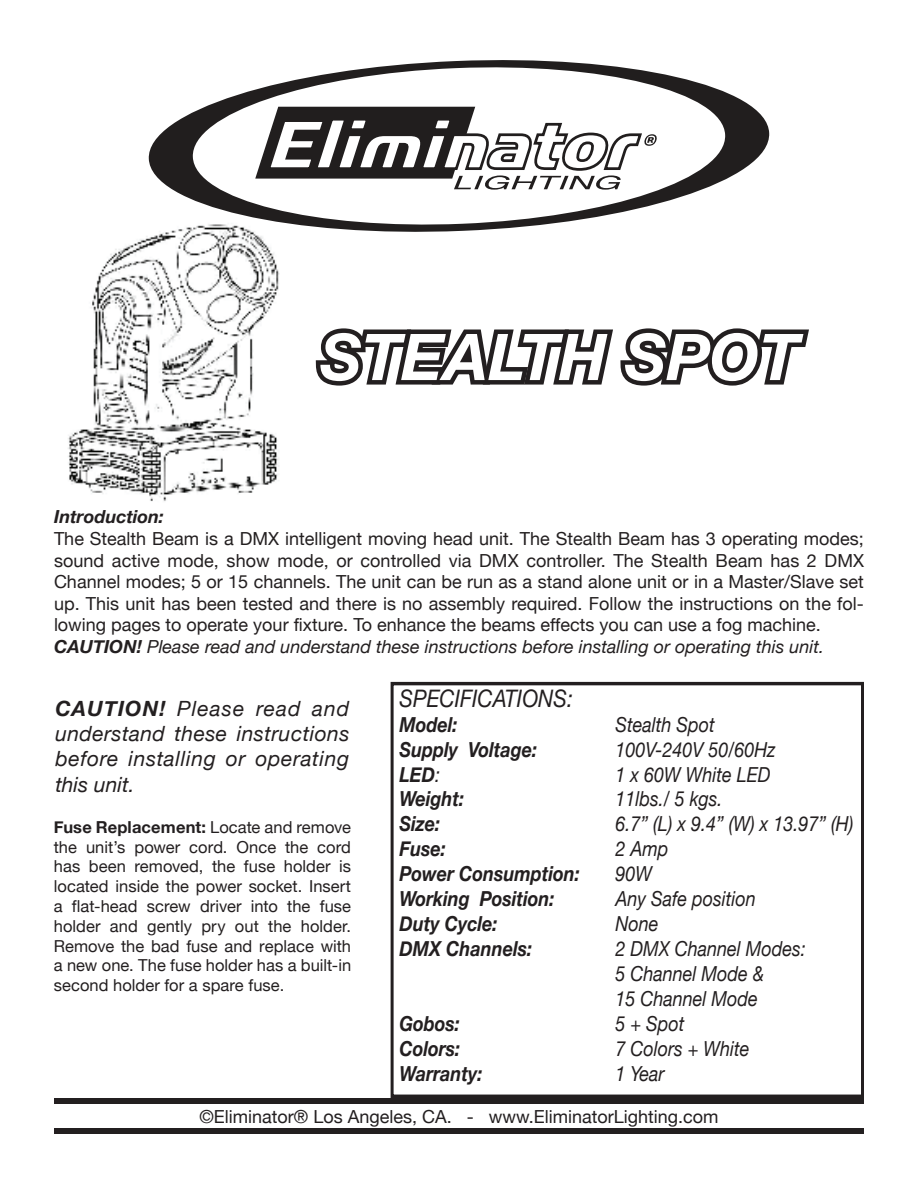
<style>
.page{position:relative;width:918px;height:1188px;background:#fff}
.page>*{position:absolute;margin:0;border:0;box-sizing:border-box;transform-origin:0 0}
.t1{font:italic 700 64.5px "Helvetica Neue";color:#fff}
.t2{font:italic 24.15px "Helvetica Neue";color:#231f20;scale:.87 1}
.t3{font:italic 21px/25.3px "Helvetica Neue";letter-spacing:.03em;color:#231f20;text-align:justify}
.t4{font:italic 20.7px/24.9px "Helvetica Neue";color:#231f20;scale:.87 1}
.t5{font:italic 700 20.7px "Helvetica Neue";color:#231f20;scale:.87 1}
.t6{font:18px/21.6px "Helvetica Neue";color:#231f20}
.t7{font:italic 700 18px "Helvetica Neue";color:#231f20}
.t8{font:16.5px/19.8px "Helvetica Neue";color:#231f20;text-align:justify}
.s1{font-weight:700;font-style:italic}
.s2{font-style:italic}
.s3{font-weight:400}
.s4{font-weight:700}
</style>
<div class="page">
<svg style="left:315px;top:328px;width:494px;height:58px"></svg>
<div style="left:54px;top:1098px;width:810px;height:6px;background:#231f20"></div>
<div style="left:54px;top:1128px;width:810px;height:6px;background:#231f20"></div>
<div style="left:390px;top:682px;width:474px;height:416px;border:3px solid #231f20"></div>
<img style="left:68px;top:236px;width:212px;height:265px">
<svg style="left:147px;top:60px;width:623px;height:178px"></svg>
<svg style="left:255px;top:107px;width:403px;height:83px"></svg>
<h1 class="t1" style="left:320px;top:333px;width:481px">STEALTH SPOT</h1>
<p class="t7" style="left:54px;top:510px;width:111px">Introduction:</p>
<p class="t6" style="left:54px;top:529px;width:812px">The Stealth Beam is a DMX intelligent moving head unit. The Stealth Beam has 3 operating modes; sound active mode, show mode, or controlled via DMX controller. The Stealth Beam has 2 DMX Channel modes; 5 or 15 channels. The unit can be run as a stand alone unit or in a Master/Slave set up. This unit has been tested and there is no assembly required. Follow the instructions on the fol&shy;lowing pages to operate your fixture. To enhance the beams effects you can use a fog machine.<br><span class="s1">CAUTION!</span> <span class="s2">Please read and understand these instructions before installing or operating this unit.</span></p>
<h2 class="t2" style="left:399px;top:689px;width:201px">SPECIFICATIONS:</h2>
<p class="t5" style="left:399px;top:717px;width:68px">Model:</p>
<p class="t4" style="left:615px;top:714px;width:116px">Stealth Spot</p>
<p class="t5" style="left:399px;top:741px;width:160px">Supply Voltage:</p>
<p class="t4" style="left:615px;top:739px;width:185px">100V-240V 50/60Hz</p>
<p class="t5" style="left:399px;top:766px;width:48px">LED<span class="s3">:</span></p>
<p class="t4" style="left:615px;top:764px;width:180px">1 x 60W White LED</p>
<p class="t5" style="left:399px;top:791px;width:76px">Weight:</p>
<p class="t4" style="left:615px;top:789px;width:125px">11lbs./ 5 kgs.</p>
<p class="t5" style="left:399px;top:816px;width:48px">Size:</p>
<p class="t4" style="left:615px;top:814px;width:275px">6.7” (L) x 9.4” (W) x 13.97” (H)</p>
<p class="t5" style="left:399px;top:841px;width:55px">Fuse:</p>
<p class="t4" style="left:615px;top:838px;width:62px">2 Amp</p>
<p class="t5" style="left:399px;top:866px;width:209px">Power Consumption:</p>
<p class="t4" style="left:615px;top:863px;width:44px">90W</p>
<p class="t5" style="left:399px;top:891px;width:180px">Working Position:</p>
<p class="t4" style="left:615px;top:888px;width:163px">Any Safe position</p>
<p class="t5" style="left:399px;top:916px;width:114px">Duty Cycle:</p>
<p class="t4" style="left:615px;top:913px;width:51px">None</p>
<p class="t5" style="left:399px;top:941px;width:154px">DMX Channels:</p>
<p class="t4" style="left:615px;top:938px;width:220px">2 DMX Channel Modes:<br>5 Channel Mode &amp;<br>15 Channel Mode</p>
<p class="t5" style="left:399px;top:1016px;width:71px">Gobos:</p>
<p class="t4" style="left:615px;top:1013px;width:81px">5 + Spot</p>
<p class="t5" style="left:399px;top:1041px;width:71px">Colors:</p>
<p class="t4" style="left:615px;top:1038px;width:156px">7 Colors + White</p>
<p class="t5" style="left:399px;top:1066px;width:97px">Warranty:</p>
<p class="t4" style="left:615px;top:1063px;width:58px">1 Year</p>
<p class="t3" style="left:55px;top:698px;width:296px"><span class="s4">CAUTION!</span> Please read and understand these instructions before installing or operating this unit.</p>
<p class="t8" style="left:54px;top:819px;width:299px"><span class="s4">Fuse Replacement:</span> Locate and remove the unit’s power cord. Once the cord has been removed, the fuse holder is located inside the power socket. Insert a flat-head screw driver into the fuse holder and gently pry out the holder.<br>Remove the bad fuse and replace with a new one. The fuse holder has a built-in second holder for a spare fuse.</p>
<p class="t6" style="left:200px;top:1108px;width:520px">©Eliminator® Los Angeles, CA. - www.EliminatorLighting.com</p>
</div>
